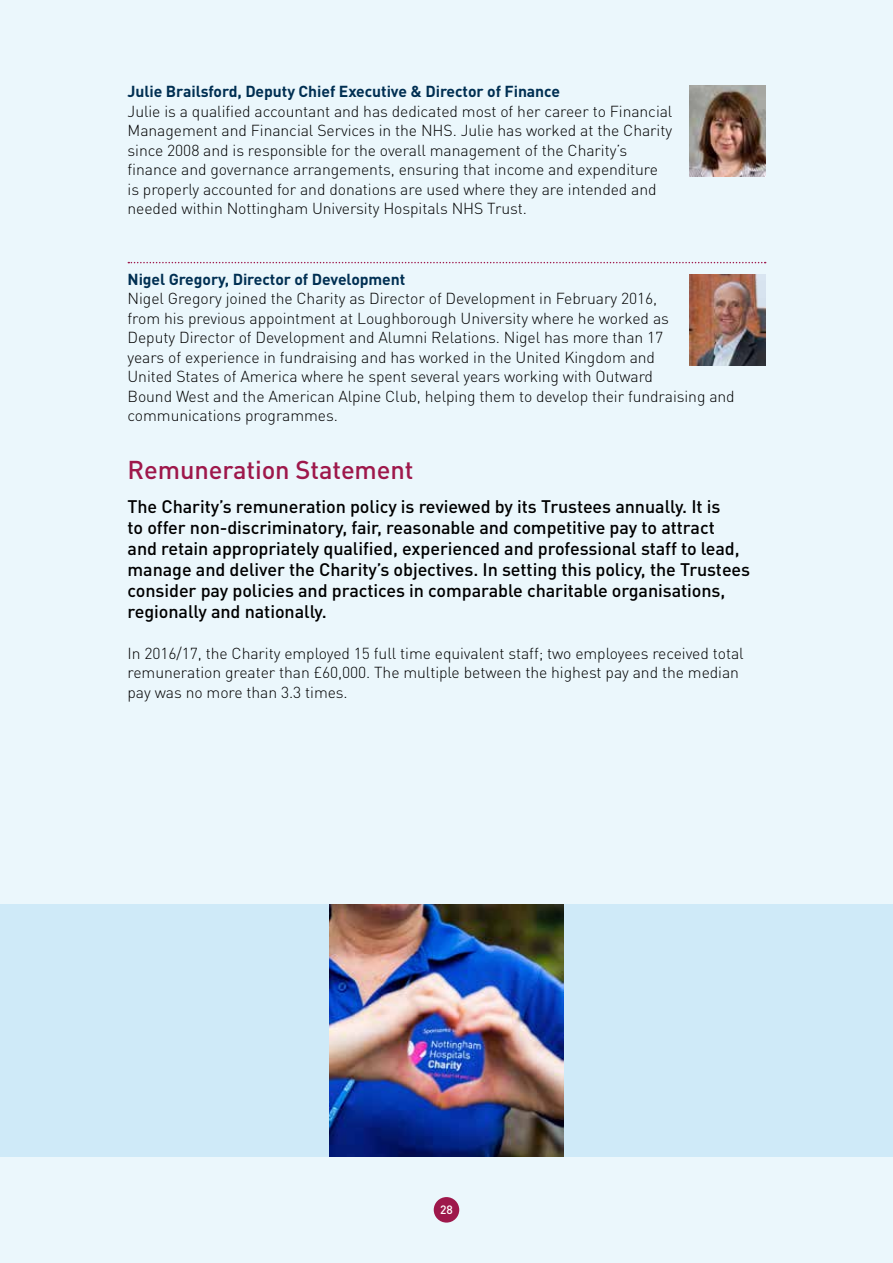
<style>
.page{position:relative;width:893px;height:1263px;background:#ebf7fc}
.page>*{position:absolute;margin:0;border:0;box-sizing:border-box;transform-origin:0 0}
.t1{font:500 25.5px "DIN Pro";letter-spacing:-.005em;color:#9e184b}
.t2{font:500 18px/21px "DIN Pro";letter-spacing:-.005em;color:#000}
.t3{font:300 15.75px/19.5px "DIN Pro";letter-spacing:-.005em;color:#000}
.t4{font:700 15.75px "DIN Pro";letter-spacing:-.005em;color:#002f52}
.t5{font:500 12px "DIN Pro";color:#fff}
</style>
<div class="page">
<div style="left:0;top:904px;width:893px;height:253px;background:#cfeaf8"></div>
<div style="left:434px;top:1197px;width:25px;height:25px;background:#9e184b;border-radius:50%"></div>
<svg style="left:128px;top:262px;width:638px;height:1px"></svg>
<img style="left:330px;top:904px;width:233px;height:253px">
<img style="left:690px;top:85px;width:75px;height:92px">
<img style="left:690px;top:274px;width:75px;height:92px">
<p class="t4" style="left:128px;top:81px;width:434px">Julie Brailsford, Deputy Chief Executive &amp; Director of Finance</p>
<p class="t3" style="left:128px;top:100px;width:546px">Julie is a qualified accountant and has dedicated most of her career to Financial Management and Financial Services in the NHS. Julie has worked at the Charity since 2008 and is responsible for the overall management of the Charity’s finance and governance arrangements, ensuring that income and expenditure is properly accounted for and donations are used where they are intended and needed within Nottingham University Hospitals NHS Trust.</p>
<p class="t4" style="left:128px;top:268px;width:279px">Nigel Gregory, Director of Development</p>
<p class="t3" style="left:128px;top:288px;width:609px">Nigel Gregory joined the Charity as Director of Development in February 2016,<br>from his previous appointment at Loughborough University where he worked as<br>Deputy Director of Development and Alumni Relations. Nigel has more than 17<br>years of experience in fundraising and has worked in the United Kingdom and<br>United States of America where he spent several years working with Outward<br>Bound West and the American Alpine Club, helping them to develop their fundraising and communications programmes.</p>
<h1 class="t1" style="left:128px;top:453px;width:287px">Remuneration Statement</h1>
<p class="t2" style="left:128px;top:495px;width:624px">The Charity’s remuneration policy is reviewed by its Trustees annually. It is<br>to offer non-discriminatory, fair, reasonable and competitive pay to attract<br>and retain appropriately qualified, experienced and professional staff to lead, manage and deliver the Charity’s objectives. In setting this policy, the Trustees consider pay policies and practices in comparable charitable organisations, regionally and nationally.</p>
<p class="t3" style="left:128px;top:643px;width:618px">In 2016/17, the Charity employed 15 full time equivalent staff; two employees received total remuneration greater than £60,000. The multiple between the highest pay and the median pay was no more than 3.3 times.</p>
<p class="t5" style="left:440px;top:1201px;width:14px">28</p>
</div>
